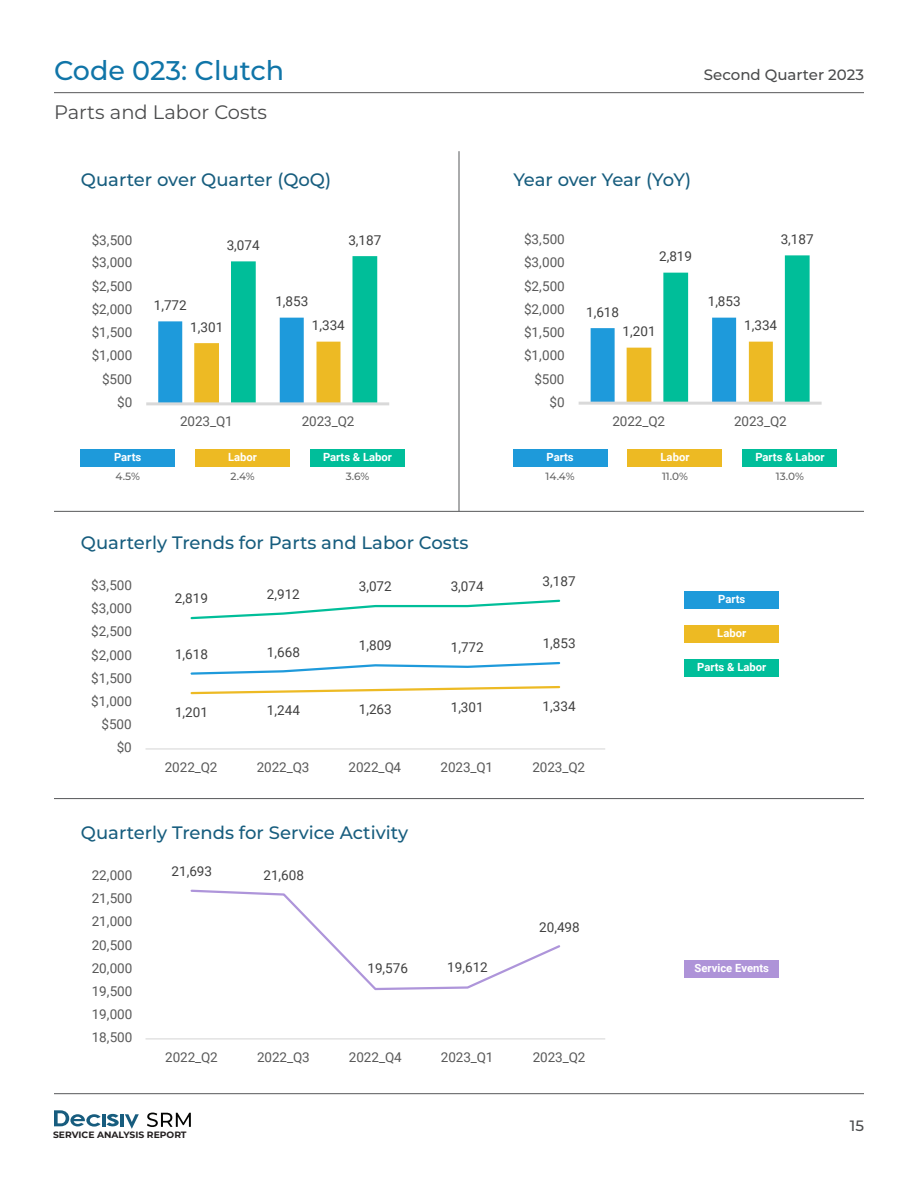
<style>
.page{position:relative;width:918px;height:1188px;background:#fff}
.page>*{position:absolute;margin:0;border:0;box-sizing:border-box;transform-origin:0 0}
.t1{font:500 27px "Montserrat";color:#1075a8}
.t2{font:19.5px "Montserrat";color:#4b4c4d}
.t3{font:500 18px "Montserrat";color:#175d7e}
.t4{font:500 15px "Montserrat";color:#4b4c4d}
.t5{font:13.5px "Roboto";letter-spacing:-.005em;color:#595959}
.t6{font:13.5px "Roboto";color:#404040}
.t7{font:700 11.25px "Roboto";color:#fff}
.t8{font:500 10.5px "Montserrat";color:#666}
.t9{font:700 9.15px "Montserrat";color:#231f20}
</style>
<div class="page">
<hr style="left:54px;top:92px;width:810px;height:1px;background:#57585a">
<hr style="left:54px;top:1093px;width:810px;height:1px;background:#57585a">
<svg style="left:125px;top:1114px;width:14px;height:15px"></svg>
<hr style="left:120px;top:1114px;width:4px;height:12px;background:#175c7e">
<svg style="left:54px;top:1110px;width:65px;height:17px"></svg>
<svg style="left:147px;top:1113px;width:44px;height:14px"></svg>
<div style="left:685px;top:591px;width:94px;height:18px;background:#1e9ada"></div>
<div style="left:685px;top:625px;width:94px;height:18px;background:#edba23"></div>
<div style="left:685px;top:659px;width:94px;height:18px;background:#00be9a"></div>
<div style="left:685px;top:960px;width:94px;height:18px;background:#ae93d8"></div>
<div style="left:81px;top:449px;width:94px;height:17px;background:#1e9ada"></div>
<div style="left:513px;top:449px;width:94px;height:17px;background:#1e9ada"></div>
<div style="left:196px;top:449px;width:94px;height:17px;background:#edba23"></div>
<div style="left:628px;top:449px;width:94px;height:17px;background:#edba23"></div>
<div style="left:310px;top:449px;width:95px;height:17px;background:#00be9a"></div>
<div style="left:743px;top:449px;width:94px;height:17px;background:#00be9a"></div>
<hr style="left:459px;top:151px;width:1px;height:360px;background:#57585a">
<hr style="left:54px;top:511px;width:810px;height:1px;background:#57585a">
<hr style="left:54px;top:798px;width:810px;height:1px;background:#57585a">
<svg style="left:158px;top:256px;width:219px;height:146px"></svg>
<hr style="left:146px;top:402px;width:243px;height:3px;background:#d9d9d9">
<svg style="left:591px;top:255px;width:219px;height:147px"></svg>
<hr style="left:579px;top:402px;width:243px;height:3px;background:#d9d9d9">
<hr style="left:146px;top:748px;width:459px;height:2px;background:#d9d9d9">
<svg style="left:190px;top:662px;width:371px;height:13px"></svg>
<svg style="left:190px;top:686px;width:371px;height:9px"></svg>
<svg style="left:190px;top:599px;width:371px;height:21px"></svg>
<hr style="left:146px;top:1038px;width:459px;height:1px;background:#d9d9d9">
<svg style="left:190px;top:889px;width:371px;height:102px"></svg>
<h1 class="t1" style="left:54px;top:52px;width:232px">Code 023: Clutch</h1>
<h2 class="t2" style="left:54px;top:98px;width:215px">Parts and Labor Costs</h2>
<p class="t4" style="left:704px;top:64px;width:162px">Second Quarter 2023</p>
<h3 class="t3" style="left:81px;top:167px;width:252px">Quarter over Quarter (QoQ)</h3>
<h3 class="t3" style="left:513px;top:167px;width:180px">Year over Year (YoY)</h3>
<p class="t5" style="left:92px;top:231px;width:42px">$3,500</p>
<p class="t5" style="left:92px;top:253px;width:42px">$3,000</p>
<p class="t6" style="left:227px;top:236px;width:34px">3,074</p>
<p class="t6" style="left:348px;top:231px;width:34px">3,187</p>
<p class="t5" style="left:524px;top:230px;width:42px">$3,500</p>
<p class="t5" style="left:524px;top:253px;width:42px">$3,000</p>
<p class="t6" style="left:659px;top:247px;width:34px">2,819</p>
<p class="t5" style="left:92px;top:276px;width:42px">$2,500</p>
<p class="t5" style="left:524px;top:276px;width:42px">$2,500</p>
<p class="t5" style="left:92px;top:300px;width:42px">$2,000</p>
<p class="t5" style="left:92px;top:323px;width:42px">$1,500</p>
<p class="t6" style="left:154px;top:296px;width:34px">1,772</p>
<p class="t6" style="left:275px;top:292px;width:34px">1,853</p>
<p class="t6" style="left:190px;top:318px;width:34px">1,301</p>
<p class="t6" style="left:312px;top:316px;width:34px">1,334</p>
<p class="t5" style="left:524px;top:300px;width:42px">$2,000</p>
<p class="t5" style="left:524px;top:323px;width:42px">$1,500</p>
<p class="t6" style="left:586px;top:303px;width:34px">1,618</p>
<p class="t6" style="left:623px;top:322px;width:34px">1,201</p>
<p class="t5" style="left:92px;top:346px;width:42px">$1,000</p>
<p class="t5" style="left:524px;top:346px;width:42px">$1,000</p>
<p class="t5" style="left:102px;top:369px;width:32px">$500</p>
<p class="t5" style="left:534px;top:369px;width:32px">$500</p>
<p class="t5" style="left:117px;top:393px;width:17px">$0</p>
<p class="t5" style="left:550px;top:393px;width:17px">$0</p>
<p class="t6" style="left:708px;top:292px;width:34px">1,853</p>
<p class="t6" style="left:781px;top:230px;width:34px">3,187</p>
<p class="t6" style="left:744px;top:316px;width:34px">1,334</p>
<p class="t5" style="left:180px;top:412px;width:54px">2023_Q1</p>
<p class="t5" style="left:302px;top:412px;width:54px">2023_Q2</p>
<p class="t5" style="left:612px;top:412px;width:54px">2022_Q2</p>
<p class="t5" style="left:734px;top:412px;width:54px">2023_Q2</p>
<p class="t7" style="left:114px;top:449px;width:29px">Parts</p>
<p class="t7" style="left:228px;top:449px;width:30px">Labor</p>
<p class="t7" style="left:323px;top:449px;width:71px">Parts &amp; Labor</p>
<p class="t7" style="left:546px;top:449px;width:29px">Parts</p>
<p class="t7" style="left:661px;top:449px;width:30px">Labor</p>
<p class="t7" style="left:755px;top:449px;width:71px">Parts &amp; Labor</p>
<p class="t8" style="left:116px;top:469px;width:26px">4.5%</p>
<p class="t8" style="left:231px;top:469px;width:25px">2.4%</p>
<p class="t8" style="left:346px;top:469px;width:25px">3.6%</p>
<p class="t8" style="left:546px;top:469px;width:30px">14.4%</p>
<p class="t8" style="left:662px;top:469px;width:27px">11.0%</p>
<p class="t8" style="left:776px;top:469px;width:30px">13.0%</p>
<h3 class="t3" style="left:81px;top:530px;width:389px">Quarterly Trends for Parts and Labor Costs</h3>
<p class="t5" style="left:91px;top:576px;width:42px">$3,500</p>
<p class="t5" style="left:91px;top:599px;width:42px">$3,000</p>
<p class="t5" style="left:91px;top:622px;width:42px">$2,500</p>
<p class="t5" style="left:91px;top:645px;width:42px">$2,000</p>
<p class="t5" style="left:91px;top:669px;width:42px">$1,500</p>
<p class="t5" style="left:91px;top:692px;width:42px">$1,000</p>
<p class="t5" style="left:102px;top:715px;width:32px">$500</p>
<p class="t5" style="left:117px;top:738px;width:17px">$0</p>
<p class="t6" style="left:175px;top:589px;width:34px">2,819</p>
<p class="t6" style="left:267px;top:585px;width:34px">2,912</p>
<p class="t6" style="left:175px;top:645px;width:34px">1,618</p>
<p class="t6" style="left:267px;top:642px;width:34px">1,668</p>
<p class="t6" style="left:359px;top:577px;width:34px">3,072</p>
<p class="t6" style="left:451px;top:577px;width:34px">3,074</p>
<p class="t6" style="left:543px;top:572px;width:34px">3,187</p>
<p class="t6" style="left:359px;top:636px;width:34px">1,809</p>
<p class="t6" style="left:451px;top:638px;width:34px">1,772</p>
<p class="t6" style="left:543px;top:634px;width:34px">1,853</p>
<p class="t6" style="left:175px;top:703px;width:34px">1,201</p>
<p class="t6" style="left:267px;top:701px;width:34px">1,244</p>
<p class="t6" style="left:359px;top:700px;width:34px">1,263</p>
<p class="t6" style="left:451px;top:698px;width:34px">1,301</p>
<p class="t6" style="left:543px;top:696px;width:34px">1,334</p>
<p class="t5" style="left:165px;top:758px;width:54px">2022_Q2</p>
<p class="t5" style="left:257px;top:758px;width:54px">2022_Q3</p>
<p class="t5" style="left:349px;top:758px;width:54px">2022_Q4</p>
<p class="t5" style="left:441px;top:758px;width:54px">2023_Q1</p>
<p class="t5" style="left:532px;top:758px;width:54px">2023_Q2</p>
<h3 class="t3" style="left:81px;top:820px;width:329px">Quarterly Trends for Service Activity</h3>
<p class="t5" style="left:92px;top:866px;width:42px">22,000</p>
<p class="t5" style="left:92px;top:889px;width:42px">21,500</p>
<p class="t5" style="left:92px;top:912px;width:42px">21,000</p>
<p class="t5" style="left:92px;top:935px;width:42px">20,500</p>
<p class="t5" style="left:92px;top:959px;width:42px">20,000</p>
<p class="t5" style="left:92px;top:982px;width:42px">19,500</p>
<p class="t5" style="left:92px;top:1005px;width:42px">19,000</p>
<p class="t5" style="left:92px;top:1028px;width:42px">18,500</p>
<p class="t6" style="left:172px;top:862px;width:42px">21,693</p>
<p class="t6" style="left:263px;top:866px;width:42px">21,608</p>
<p class="t6" style="left:367px;top:959px;width:42px">19,576</p>
<p class="t6" style="left:447px;top:958px;width:42px">19,612</p>
<p class="t6" style="left:539px;top:917px;width:42px">20,498</p>
<p class="t5" style="left:165px;top:1048px;width:54px">2022_Q2</p>
<p class="t5" style="left:257px;top:1048px;width:54px">2022_Q3</p>
<p class="t5" style="left:349px;top:1048px;width:54px">2022_Q4</p>
<p class="t5" style="left:441px;top:1048px;width:54px">2023_Q1</p>
<p class="t5" style="left:533px;top:1048px;width:54px">2023_Q2</p>
<p class="t9" style="left:53px;top:1128px;width:135px">SERVICE ANALYSIS REPORT</p>
<p class="t7" style="left:718px;top:591px;width:29px">Parts</p>
<p class="t7" style="left:717px;top:625px;width:30px">Labor</p>
<p class="t7" style="left:697px;top:659px;width:71px">Parts &amp; Labor</p>
<p class="t7" style="left:695px;top:960px;width:76px">Service Events</p>
<p class="t4" style="left:850px;top:1116px;width:16px">15</p>
</div>
